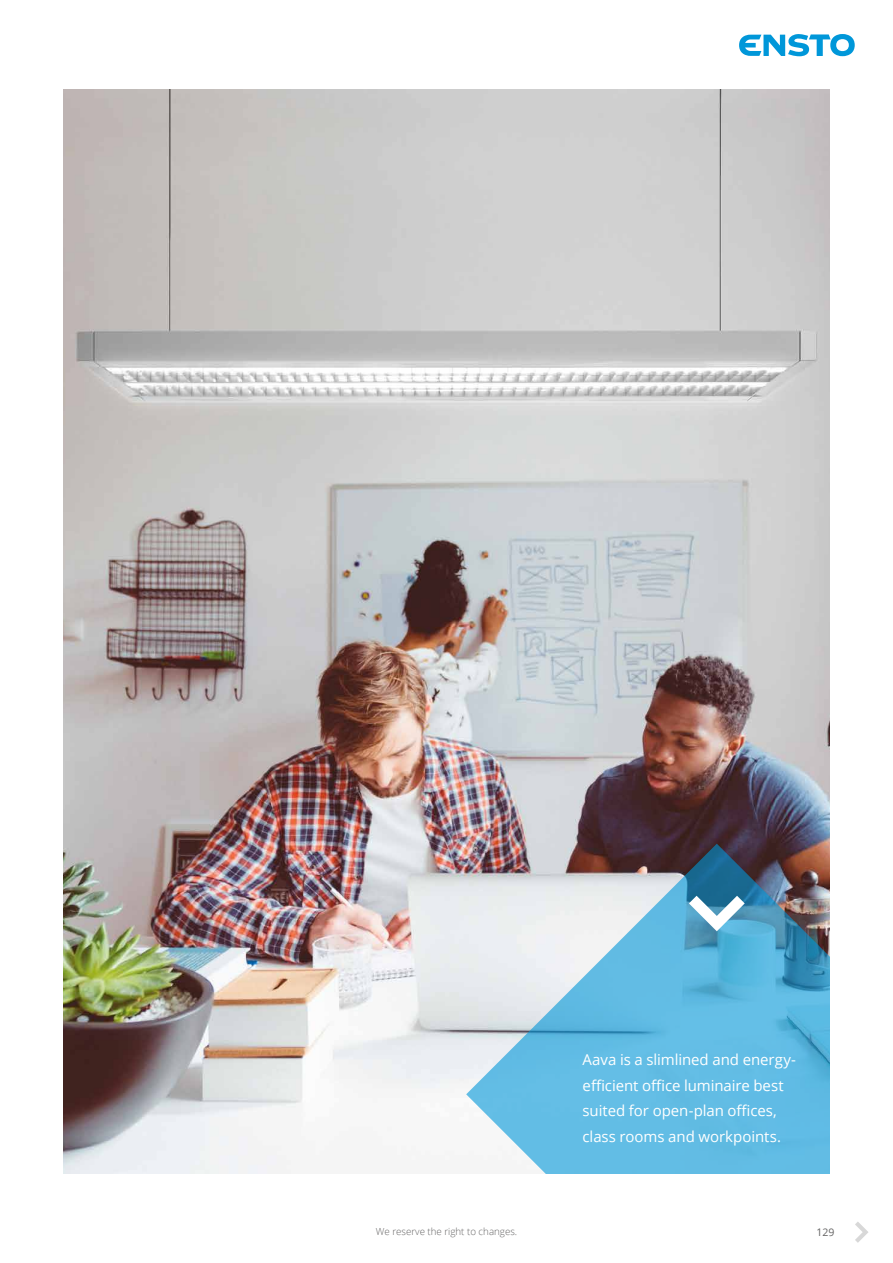
<style>
.page{position:relative;width:893px;height:1263px;background:#fff}
.page>*{position:absolute;margin:0;border:0;box-sizing:border-box;transform-origin:0 0}
.t1{font:15px/25.5px "Open Sans";letter-spacing:-.005em;color:#fff}
.t2{font:10.5px "Open Sans";color:#646363}
.t3{font:300 9.75px "Open Sans";color:#646363}
</style>
<div class="page">
<svg style="left:739px;top:34px;width:116px;height:22px"></svg>
<svg style="left:855px;top:1222px;width:13px;height:21px"></svg>
<img style="left:64px;top:89px;width:765px;height:1084px">
<svg style="left:466px;top:844px;width:363px;height:330px;background:#7eb7d2"></svg>
<svg style="left:689px;top:896px;width:56px;height:35px"></svg>
<p class="t1" style="left:583px;top:1047px;width:215px">Aava is a slimlined and energy&shy;efficient office luminaire best suited for open-plan offices, class rooms and workpoints.</p>
<p class="t3" style="left:376px;top:1225px;width:143px">We reserve the right to changes.</p>
<p class="t2" style="left:816px;top:1225px;width:20px">129</p>
</div>
